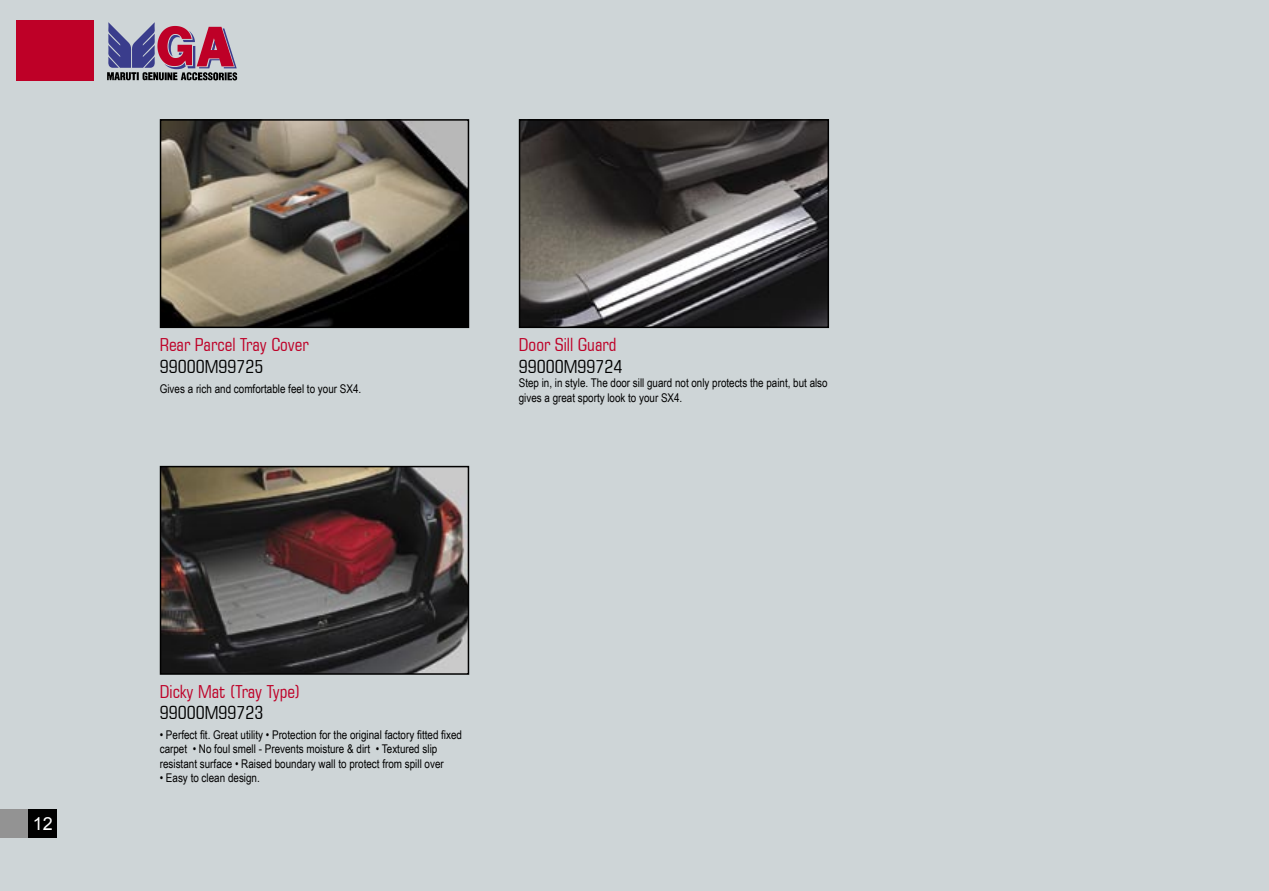
<style>
.page{position:relative;width:1269px;height:891px;background:#ced5d7}
.page>*{position:absolute;margin:0;border:0;box-sizing:border-box;transform-origin:0 0}
.t1{font:condensed 18px "Square 721 BT";color:#be0027}
.t2{font:condensed 18px "Square 721 BT";color:#000}
.t3{font:18px "Arial";color:#fff}
.t4{font:12px/14.4px "Arial Narrow";color:#000}
</style>
<div class="page">
<div style="left:16px;top:21px;width:78px;height:60px;background:#be0027"></div>
<svg style="left:107px;top:22px;width:130px;height:58px"></svg>
<div style="left:0;top:810px;width:57px;height:28px;background:#939393"></div>
<div style="left:29px;top:810px;width:28px;height:28px;background:#000"></div>
<img style="left:522px;top:122px;width:304px;height:203px">
<div style="left:519px;top:119px;width:310px;height:209px;border:2px solid #000"></div>
<img style="left:163px;top:122px;width:303px;height:203px">
<div style="left:160px;top:119px;width:309px;height:209px;border:2px solid #000"></div>
<img style="left:163px;top:469px;width:303px;height:203px">
<div style="left:160px;top:466px;width:309px;height:209px;border:2px solid #000"></div>
<h1 class="t1" style="left:160px;top:334px;width:150px">Rear Parcel Tray Cover</h1>
<h1 class="t2" style="left:160px;top:355px;width:105px">99000M99725</h1>
<p class="t4" style="left:160px;top:381px;width:203px">Gives a rich and comfortable feel to your SX4.</p>
<h1 class="t1" style="left:519px;top:334px;width:99px">Door Sill Guard</h1>
<h1 class="t2" style="left:519px;top:355px;width:105px">99000M99724</h1>
<p class="t4" style="left:519px;top:375px;width:310px">Step in, in style. The door sill guard not only protects the paint, but also gives a great sporty look to your SX4.</p>
<h1 class="t3" style="left:33px;top:812px;width:22px">12</h1>
<h1 class="t1" style="left:160px;top:680px;width:142px">Dicky Mat (Tray Type)</h1>
<h1 class="t2" style="left:160px;top:702px;width:105px">99000M99723</h1>
<p class="t4" style="left:160px;top:727px;width:304px">• Perfect fit. Great utility • Protection for the original factory fitted fixed carpet • No foul smell - Prevents moisture &amp; dirt • Textured slip resistant surface • Raised boundary wall to protect from spill over</p>
<p class="t4" style="left:160px;top:770px;width:102px">• Easy to clean design.</p>
</div>
